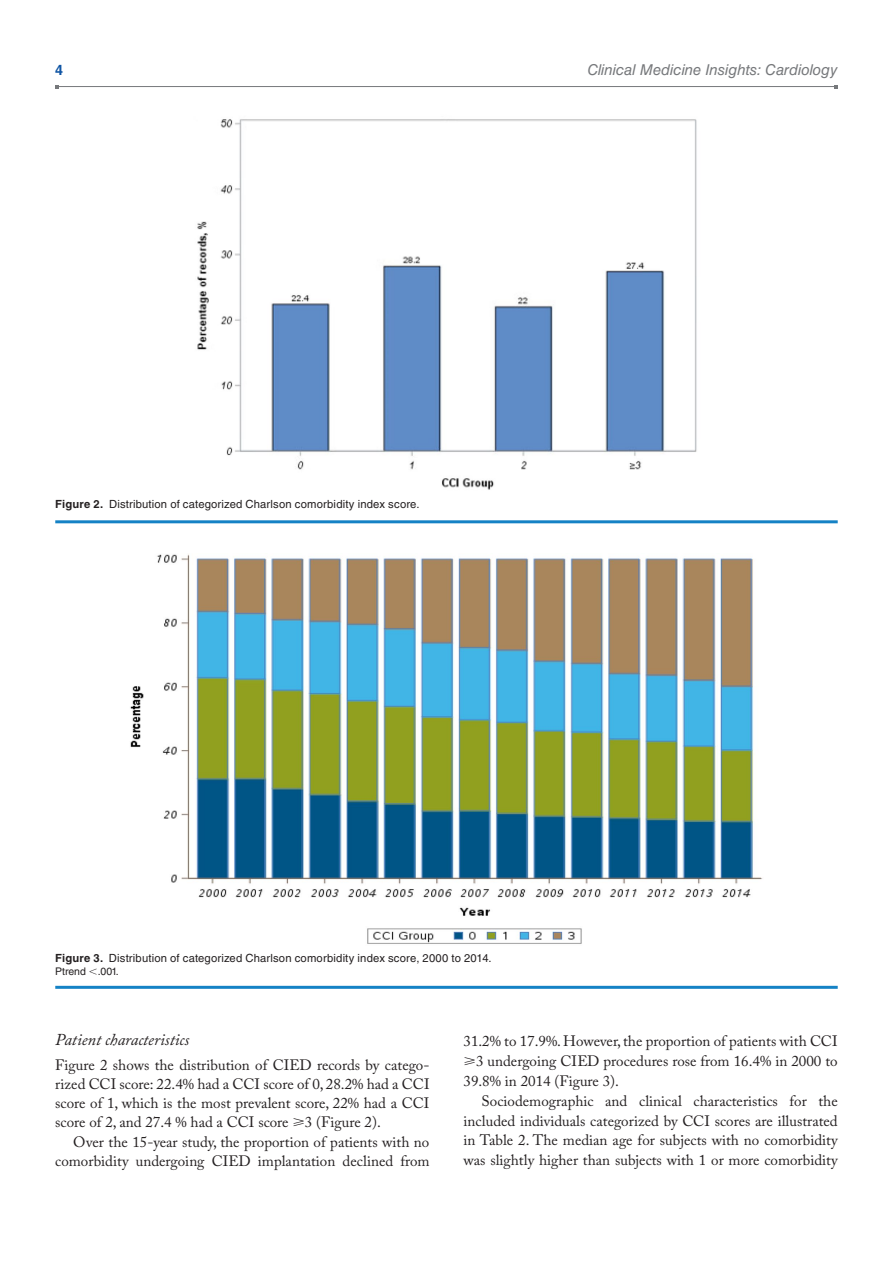
<style>
.page{position:relative;width:893px;height:1263px;background:#fff}
.page>*{position:absolute;margin:0;border:0;box-sizing:border-box;transform-origin:0 0}
.t1{font:italic 16.5px "Adobe Caslon Pro";color:#231f20}
.t2{font:15px/19.8px "Adobe Caslon Pro";color:#231f20;text-align:justify}
.t3{font:italic 15px "Helvetica LT Std";letter-spacing:-.005em;color:#76787b}
.t4{font:700 14.25px "Helvetica LT Std";color:#1055a4}
.t5{font:11.25px "Helvetica LT Std";letter-spacing:.015em;color:#231f20}
.t6{font:10.5px "Helvetica LT Std";color:#231f20}
.s1{font-weight:700}
</style>
<div class="page">
<hr style="left:57px;top:86px;width:779px;height:1px;background:#76787b">
<hr style="left:55px;top:520px;width:783px;height:3px;background:#1582c5">
<img style="left:197px;top:119px;width:500px;height:371px">
<hr style="left:55px;top:986px;width:783px;height:3px;background:#1582c5">
<img style="left:130px;top:554px;width:633px;height:390px">
<p class="t4" style="left:55px;top:61px;width:9px">4</p>
<p class="t3" style="left:587px;top:61px;width:252px">Clinical Medicine Insights: Cardiology</p>
<p class="t5" style="left:55px;top:497px;width:366px"><span class="s1">Figure 2.</span> Distribution of categorized Charlson comorbidity index score.</p>
<p class="t5" style="left:55px;top:951px;width:438px"><span class="s1">Figure 3.</span> Distribution of categorized Charlson comorbidity index score, 2000 to 2014.</p>
<p class="t6" style="left:55px;top:965px;width:65px">Ptrend .001.</p>
<p class="t1" style="left:55px;top:1029px;width:136px">Patient characteristics</p>
<p class="t2" style="left:55px;top:1055px;width:376px;line-height:19.2px">Figure 2 shows the distribution of CIED records by catego&shy;rized CCI score: 22.4% had a CCI score of 0, 28.2% had a CCI score of 1, which is the most prevalent score, 22% had a CCI score of 2, and 27.4 % had a CCI score ⩾3 (Figure 2).</p>
<p class="t2" style="left:55px;top:1132px;width:376px;text-align:right">Over the 15-year study, the proportion of patients with no comorbidity undergoing CIED implantation declined from</p>
<p class="t2" style="left:463px;top:1031px;width:376px">31.2% to 17.9%. However, the proportion of patients with CCI ⩾3 undergoing CIED procedures rose from 16.4% in 2000 to 39.8% in 2014 (Figure 3).</p>
<p class="t2" style="left:463px;top:1091px;width:376px;text-indent:18px">Sociodemographic and clinical characteristics for the included individuals categorized by CCI scores are illustrated in Table 2. The median age for subjects with no comorbidity was slightly higher than subjects with 1 or more comorbidity</p>
</div>
